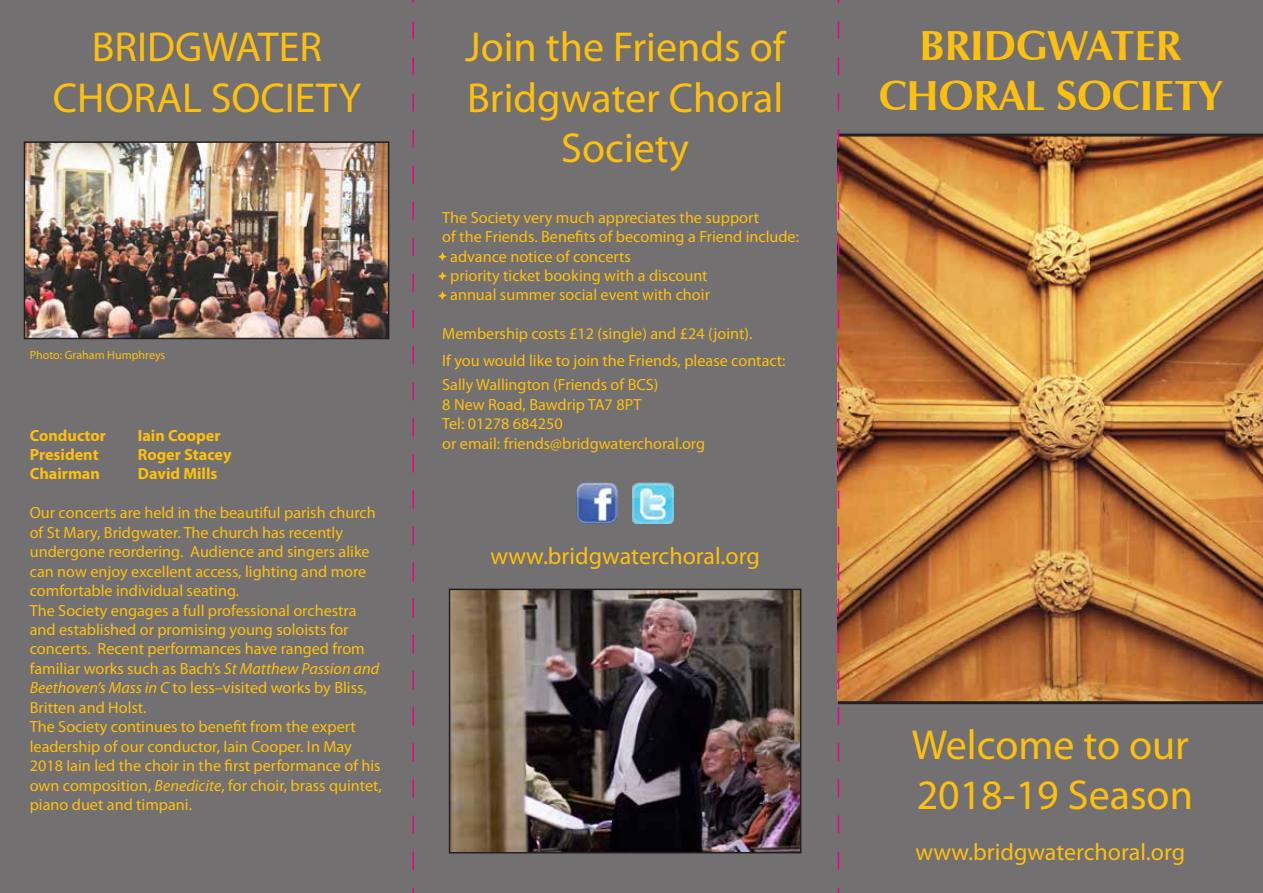
<style>
.page{position:relative;width:1263px;height:893px;background:#727070}
.page>*{position:absolute;margin:0;border:0;box-sizing:border-box;transform-origin:0 0}
.t1{font:42px/50.4px "Myriad Pro";color:#fec00f;text-align:center}
.t2{font:700 42px/50.4px "Zapf Humanist 601 BT";color:#fec00f;text-align:center}
.t3{font:24px "Myriad Pro";color:#fec00f}
.t4{font:16.2px/19.5px "Myriad Pro";color:#fec00f}
.t5{font:700 16.2px "Myriad Pro";color:#fec00f}
.t6{font:12px "Myriad Pro";color:#fec00f}
.s1{font-style:italic}
.s2{font-family:"Helvetica Neue LT";font-weight:300}
</style>
<div class="page">
<img style="left:839px;top:137px;width:424px;height:564px">
<img style="left:576px;top:483px;width:42px;height:41px">
<img style="left:632px;top:483px;width:42px;height:41px">
<svg style="left:438px;top:252px;width:9px;height:9px"></svg>
<svg style="left:438px;top:271px;width:9px;height:10px"></svg>
<svg style="left:438px;top:291px;width:9px;height:9px"></svg>
<img style="left:27px;top:144px;width:359px;height:192px">
<div style="left:24px;top:141px;width:365px;height:198px;border:2px solid #231f20"></div>
<img style="left:452px;top:592px;width:346px;height:258px">
<div style="left:449px;top:589px;width:352px;height:264px;border:2px solid #231f20"></div>
<hr style="left:838px;top:134px;width:425px;height:3px;background:#231f20">
<hr style="left:838px;top:701px;width:425px;height:3px;background:#231f20">
<svg style="left:412px;top:0;width:2px;height:893px"></svg>
<svg style="left:838px;top:0;width:1px;height:893px"></svg>
<h1 class="t1" style="left:53px;top:21px;width:310px">BRIDGWATER<br>CHORAL SOCIETY</h1>
<p class="t6" style="left:30px;top:348px;width:137px">Photo: Graham Humphreys</p>
<p class="t5" style="left:30px;top:425px;width:78px">Conductor</p>
<p class="t5" style="left:138px;top:425px;width:84px">Iain Cooper</p>
<p class="t5" style="left:30px;top:444px;width:70px">President</p>
<p class="t5" style="left:138px;top:444px;width:95px">Roger Stacey</p>
<p class="t5" style="left:30px;top:463px;width:72px">Chairman</p>
<p class="t5" style="left:138px;top:463px;width:81px">David Mills</p>
<p class="t4" style="left:30px;top:503px;width:354px">Our concerts are held in the beautiful parish church of St Mary, Bridgwater. The church has recently undergone reordering. Audience and singers alike can now enjoy excellent access, lighting and more comfortable individual seating.<br>The Society engages a full professional orchestra and established or promising young soloists for concerts. Recent performances have ranged from familiar works such as Bach’s <span class="s1">St Matthew Passion and Beethoven’s Mass in C</span> to less–visited works by Bliss, Britten and Holst.<br>The Society continues to benefit from the expert leadership of our conductor, Iain Cooper. In May 2018 Iain led the choir in the first performance of his own composition, <span class="s1">Benedicite</span>, for choir, brass quintet, piano duet and timpani.</p>
<h1 class="t1" style="left:465px;top:21px;width:321px">Join the Friends of<br>Bridgwater Choral<br>Society</h1>
<p class="t4" style="left:442px;top:207px;width:358px">The Society very much appreciates the support<br>of the Friends. Benefits of becoming a Friend include: <span class="s2">·</span> advance notice of concerts<br><span class="s2">·</span> priority ticket booking with a discount<br><span class="s2">·</span> annual summer social event with choir</p>
<p class="t4" style="left:442px;top:320px;width:345px;line-height:27px">Membership costs £12 (single) and £24 (joint).<br>If you would like to join the Friends, please contact:</p>
<p class="t4" style="left:442px;top:375px;width:264px">Sally Wallington (Friends of BCS)<br>8 New Road, Bawdrip TA7 8PT<br>Tel: 01278 684250<br>or email: friends@bridgwaterchoral.org</p>
<h2 class="t3" style="left:490px;top:541px;width:271px">www.bridgwaterchoral.org</h2>
<h1 class="t2" style="left:879px;top:20px;width:344px">BRIDGWATER<br>CHORAL SOCIETY</h1>
<h1 class="t1" style="left:912px;top:719px;width:283px;text-align:left">Welcome to our<br>2018-19 Season</h1>
<h2 class="t3" style="left:916px;top:837px;width:271px">www.bridgwaterchoral.org</h2>
</div>
